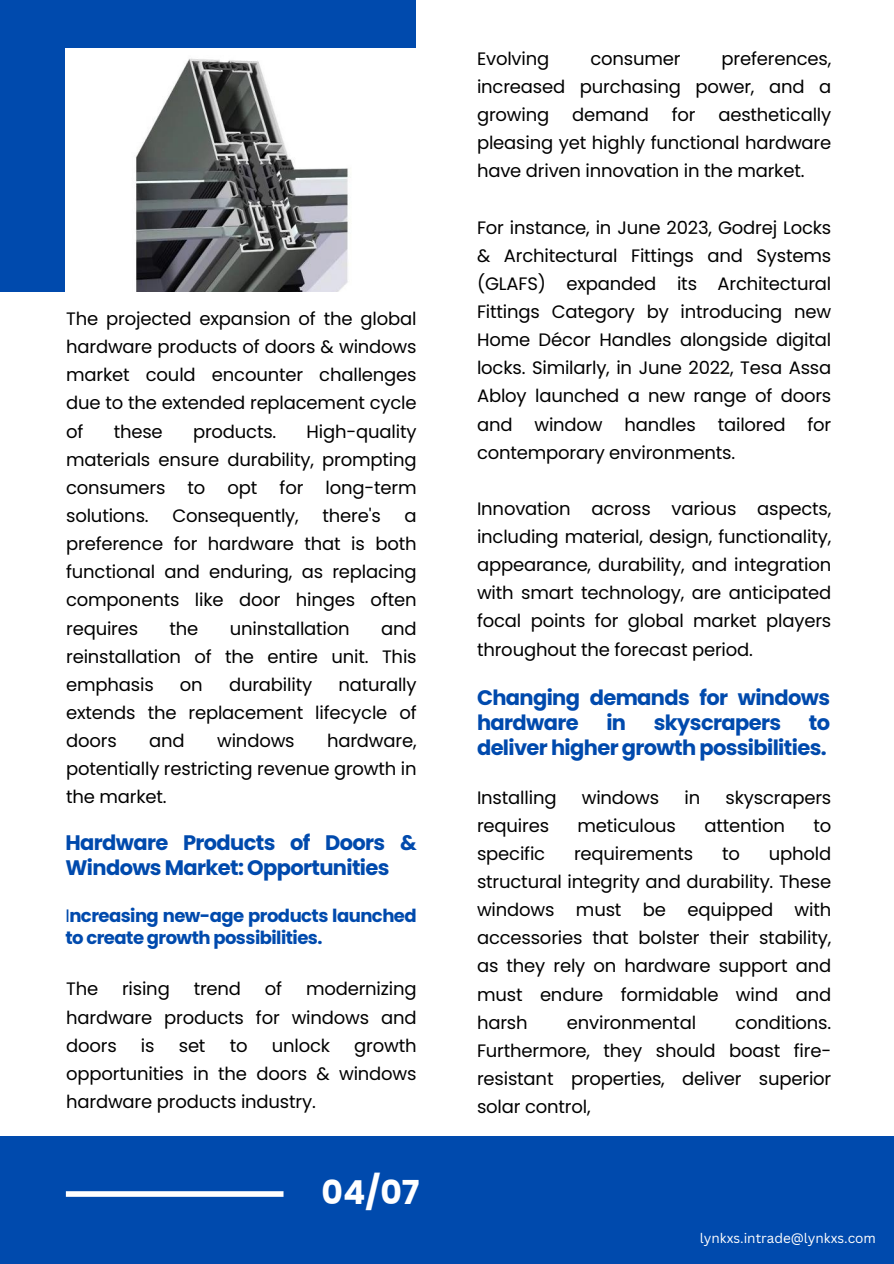
<style>
.page{position:relative;width:894px;height:1264px;background:#fff}
.page>*{position:absolute;margin:0;border:0;box-sizing:border-box;transform-origin:0 0}
.t1{font:700 33px "Poppins";color:#fff}
.t2{font:700 21px/24.8px "Poppins";letter-spacing:-.03em;color:#004aad}
.t3{font:18px/28.2px "Poppins";letter-spacing:-.01em;color:#000;text-align:justify}
.t4{font:700 18px/21.3px "Poppins";letter-spacing:-.03em;color:#004aad}
.t5{font:13.5px "Canva Sans";color:#fff}
.s1{font-weight:400}
</style>
<div class="page">
<div style="left:0;top:0;width:416px;height:291px;background:#004aad"></div>
<div style="left:0;top:1135px;width:893px;height:128px;background:#004aad"></div>
<div style="left:66px;top:1191px;width:217px;height:5px;background:#fff"></div>
<img style="left:66px;top:48px;width:350px;height:243px">
<p class="t3" style="left:66px;top:304px;width:352px">The projected expansion of the global hardware products of doors &amp; windows market could encounter challenges due to the extended replacement cycle of</p>
<p class="t3" style="left:66px;top:417px;width:352px;text-indent:240px">High-quality materials ensure durability, prompting consumers to opt for long-term solutions.</p>
<p class="t3" style="left:114px;top:417px;width:51px">these</p>
<p class="t3" style="left:193px;top:417px;width:85px">products.</p>
<p class="t3" style="left:172px;top:501px;width:128px">Consequently,</p>
<p class="t3" style="left:322px;top:501px;width:60px">there's</p>
<p class="t3" style="left:66px;top:501px;width:352px;text-indent:338px">a preference for hardware that is both functional and enduring, as replacing components like door hinges often requires</p>
<p class="t3" style="left:169px;top:614px;width:30px">the</p>
<p class="t3" style="left:230px;top:614px;width:121px">uninstallation</p>
<p class="t3" style="left:66px;top:614px;width:352px;text-indent:315px">and reinstallation of the entire unit. This emphasis</p>
<p class="t3" style="left:180px;top:670px;width:24px">on</p>
<p class="t3" style="left:229px;top:670px;width:85px">durability</p>
<p class="t3" style="left:66px;top:670px;width:352px;text-indent:272px">naturally extends the replacement lifecycle of doors</p>
<p class="t3" style="left:149px;top:726px;width:37px">and</p>
<p class="t3" style="left:217px;top:726px;width:79px">windows</p>
<p class="t3" style="left:66px;top:726px;width:352px;text-indent:261px">hardware, potentially restricting revenue growth in the market.</p>
<p class="t2" style="left:65px;top:830px;width:353px">Hardware Products of Doors &amp;<br>Windows Market: Opportunities</p>
<h3 class="t4" style="left:65px;top:905px;width:352px"><span class="s1">I</span>ncreasing new-age products launched to create growth possibilities.</h3>
<h3 class="t3" style="left:66px;top:975px;width:34px">The</h3>
<h3 class="t3" style="left:122px;top:975px;width:49px">rising</h3>
<h3 class="t3" style="left:194px;top:975px;width:49px">trend</h3>
<h3 class="t3" style="left:265px;top:975px;width:19px">of</h3>
<h3 class="t3" style="left:66px;top:975px;width:352px;text-indent:240px">modernizing hardware products for windows and doors</h3>
<h3 class="t3" style="left:141px;top:1031px;width:15px">is</h3>
<h3 class="t3" style="left:179px;top:1031px;width:28px">set</h3>
<h3 class="t3" style="left:230px;top:1031px;width:19px">to</h3>
<h3 class="t3" style="left:272px;top:1031px;width:60px">unlock</h3>
<h3 class="t3" style="left:66px;top:1031px;width:352px;text-indent:288px">growth opportunities in the doors &amp; windows hardware products industry.</h3>
<p class="t1" style="left:321px;top:1169px;width:99px">04/07</p>
<p class="t3" style="left:477px;top:44px;width:355px;text-indent:244px">preferences, increased purchasing power, and a growing</p>
<p class="t3" style="left:477px;top:44px;width:74px">Evolving</p>
<p class="t3" style="left:590px;top:44px;width:92px">consumer</p>
<p class="t3" style="left:572px;top:101px;width:78px">demand</p>
<p class="t3" style="left:671px;top:101px;width:25px">for</p>
<p class="t3" style="left:477px;top:101px;width:355px;text-indent:241px">aesthetically pleasing yet highly functional hardware have driven innovation in the market.</p>
<p class="t3" style="left:477px;top:213px;width:355px">For instance, in June 2023, Godrej Locks &amp; Architectural Fittings and Systems (GLAFS) expanded its Architectural Fittings Category by introducing new Home Décor Handles alongside digital locks. Similarly, in June 2022, Tesa Assa Abloy launched a new range of doors and window handles tailored for contemporary environments.</p>
<p class="t3" style="left:477px;top:494px;width:355px">Innovation across various aspects, including material, design, functionality, appearance, durability, and integration with smart technology, are anticipated focal points for global market players throughout the forecast period.</p>
<h1 class="t2" style="left:477px;top:685px;width:354px">Changing demands for windows hardware</h1>
<h1 class="t2" style="left:606px;top:710px;width:21px">in</h1>
<h1 class="t2" style="left:653px;top:710px;width:129px">skyscrapers</h1>
<h1 class="t2" style="left:477px;top:710px;width:354px;text-align:right">to<br>deliver higher growth possibilities.</h1>
<p class="t3" style="left:477px;top:783px;width:81px">Installing</p>
<p class="t3" style="left:581px;top:783px;width:79px">windows</p>
<p class="t3" style="left:684px;top:783px;width:17px">in</p>
<p class="t3" style="left:725px;top:783px;width:107px">skyscrapers</p>
<p class="t3" style="left:477px;top:811px;width:74px">requires</p>
<p class="t3" style="left:577px;top:811px;width:100px">meticulous</p>
<p class="t3" style="left:704px;top:811px;width:82px">attention</p>
<p class="t3" style="left:813px;top:811px;width:19px">to</p>
<p class="t3" style="left:477px;top:839px;width:70px">specific</p>
<p class="t3" style="left:574px;top:839px;width:121px">requirements</p>
<p class="t3" style="left:721px;top:839px;width:19px">to</p>
<p class="t3" style="left:477px;top:839px;width:355px;text-indent:292px">uphold structural integrity and durability. These windows must be equipped with accessories that bolster their stability, as they rely on hardware support and must endure formidable wind and harsh</p>
<p class="t3" style="left:477px;top:1008px;width:355px;text-indent:258px">conditions.<br>Furthermore, they should boast fire&shy;resistant properties, deliver superior solar control,</p>
<p class="t3" style="left:566px;top:1008px;width:131px">environmental</p>
<h2 class="t5" style="left:699px;top:1228px;width:177px">lynkxs.intrade@lynkxs.com</h2>
</div>
